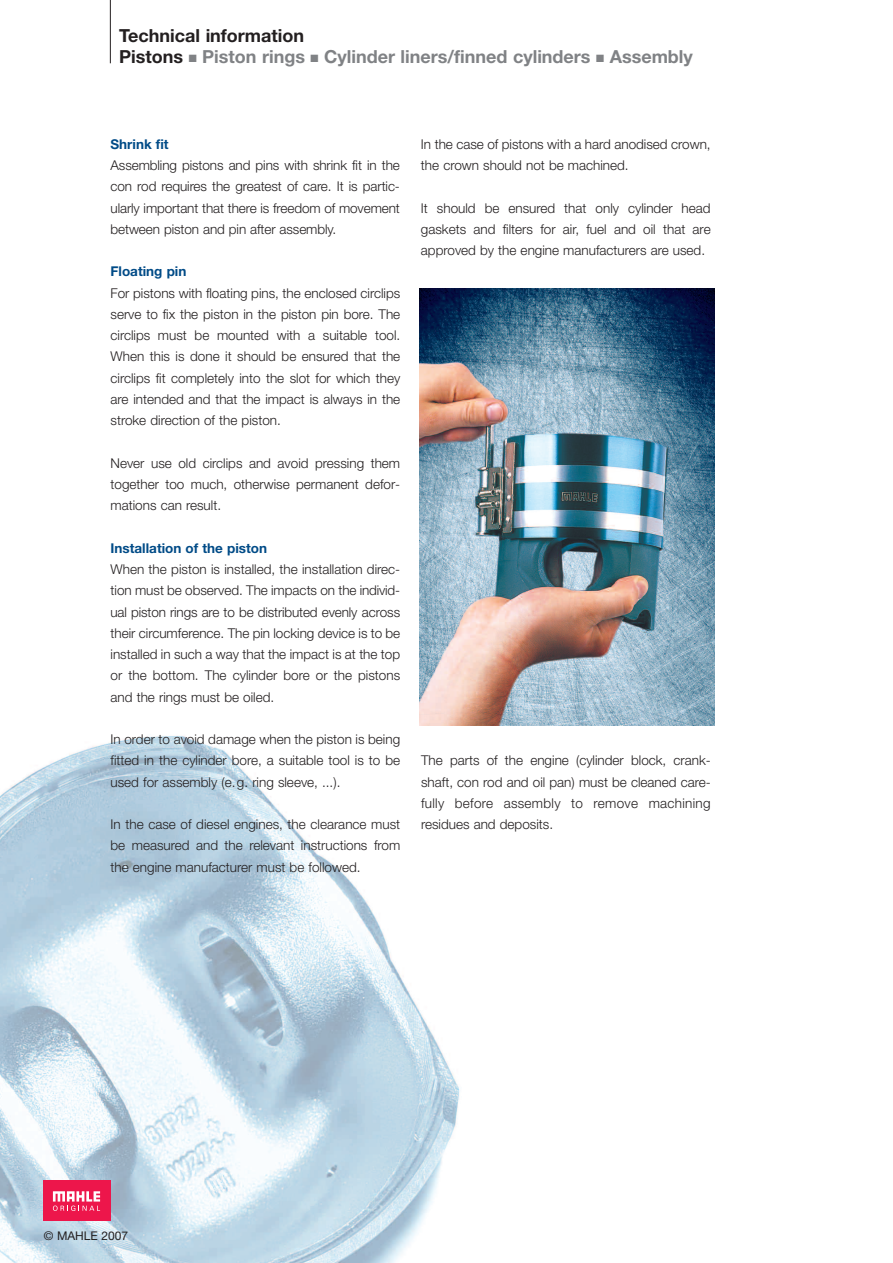
<style>
.page{position:relative;width:893px;height:1263px;background:#fff}
.page>*{position:absolute;margin:0;border:0;box-sizing:border-box;transform-origin:0 0}
.t1{font:700 18px/21px "Helvetica Neue LT";color:#808285}
.t2{font:300 13.5px/21.3px "Helvetica Neue LT";color:#231f20;text-align:justify}
.t3{font:700 13.5px "Helvetica Neue LT";color:#004b87}
.t4{font:12px "Helvetica Neue LT";color:#231f20}
.s1{color:#231f20}
</style>
<div class="page">
<img style="left:0;top:725px;width:530px;height:538px">
<div style="left:43px;top:1181px;width:67px;height:40px;background:#ed164b"></div>
<svg style="left:53px;top:1191px;width:47px;height:20px"></svg>
<img style="left:419px;top:289px;width:295px;height:436px">
<hr style="left:110px;top:0;width:1px;height:63px;background:#231f20">
<h1 class="t1" style="left:119px;top:27px;width:575px"><span class="s1">Technical information<br>Pistons</span> ■ Piston rings ■ Cylinder liners/finned cylinders ■ Assembly</h1>
<p class="t3" style="left:111px;top:139px;width:60px">Shrink fit</p>
<p class="t2" style="left:111px;top:156px;width:291px">Assembling pistons and pins with shrink fit in the con rod requires the greatest of care. It is partic&shy;ularly important that there is freedom of movement between piston and pin after assembly.</p>
<p class="t3" style="left:111px;top:266px;width:77px">Floating pin</p>
<p class="t2" style="left:111px;top:283px;width:291px">For pistons with floating pins, the enclosed circlips serve to fix the piston in the piston pin bore. The circlips must be mounted with a suitable tool.<br>When this is done it should be ensured that the circlips fit completely into the slot for which they are intended and that the impact is always in the stroke direction of the piston.</p>
<p class="t2" style="left:111px;top:454px;width:291px">Never use old circlips and avoid pressing them together too much, otherwise permanent defor&shy;mations can result.</p>
<p class="t3" style="left:111px;top:543px;width:158px">Installation of the piston</p>
<p class="t2" style="left:111px;top:560px;width:291px">When the piston is installed, the installation direc&shy;tion must be observed. The impacts on the individ&shy;ual piston rings are to be distributed evenly across their circumference. The pin locking device is to be installed in such a way that the impact is at the top or the bottom. The cylinder bore or the pistons and the rings must be oiled.</p>
<p class="t2" style="left:111px;top:730px;width:291px">In order to avoid damage when the piston is being fitted in the cylinder bore, a suitable tool is to be used for assembly (e.g. ring sleeve, ...).</p>
<p class="t2" style="left:111px;top:815px;width:291px">In the case of diesel engines, the clearance must be measured and the relevant instructions from the engine manufacturer must be followed.</p>
<p class="t2" style="left:421px;top:135px;width:291px">In the case of pistons with a hard anodised crown, the crown should not be machined.</p>
<p class="t2" style="left:421px;top:198px;width:291px">It should be ensured that only cylinder head gaskets and filters for air, fuel and oil that are approved by the engine manufacturers are used.</p>
<p class="t2" style="left:421px;top:751px;width:291px">The parts of the engine (cylinder block, crank&shy;shaft, con rod and oil pan) must be cleaned care&shy;fully before assembly to remove machining residues and deposits.</p>
<p class="t4" style="left:44px;top:1231px;width:86px">© MAHLE 2007</p>
</div>
